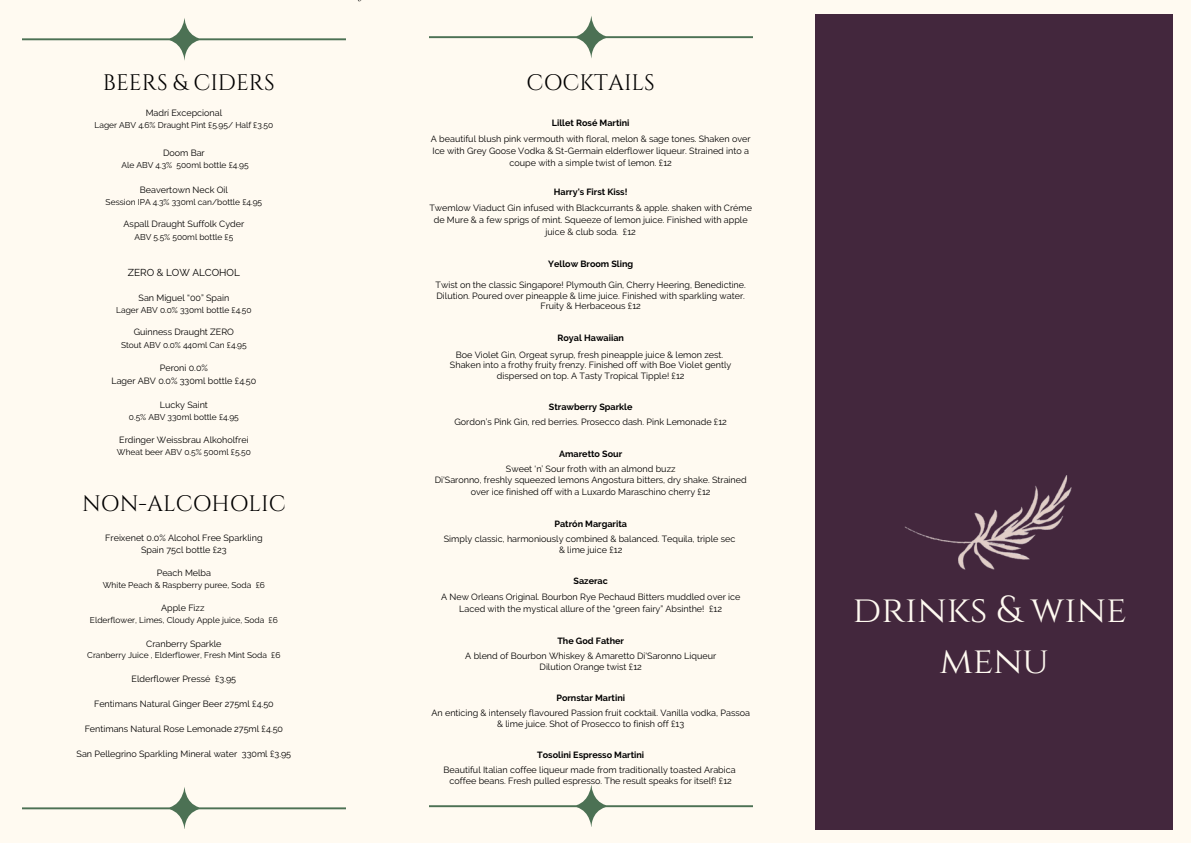
<style>
.page{position:relative;width:1191px;height:843px;background:#fff}
.page>*{position:absolute;margin:0;border:0;box-sizing:border-box;transform-origin:0 0}
.t1{font:37.5px "Cinzel";color:#fffaf1}
.t2{font:22.4px "Cinzel";color:#000}
.t3{font:10px "Raleway";color:#000}
.t4{font:9px/12px "Raleway";color:#000;text-align:center}
.t5{font:700 9px "Raleway";color:#000}
.t6{font:8.4px "Raleway";color:#000}
</style>
<div class="page">
<div style="left:0;top:0;width:1190px;height:842px;background:#fffaf1"></div>
<svg style="left:22px;top:18px;width:324px;height:43px"></svg>
<svg style="left:22px;top:787px;width:324px;height:41px"></svg>
<div style="left:815px;top:14px;width:358px;height:815px;background:#43273d"></div>
<img style="left:905px;top:475px;width:167px;height:95px">
<svg style="left:429px;top:16px;width:323px;height:42px"></svg>
<svg style="left:429px;top:785px;width:323px;height:41px"></svg>
<p class="t2" style="left:103px;top:68px;width:173px">BEERS &amp; CIDERS</p>
<p class="t4" style="left:146px;top:106px;width:78px">Madrí Excepcional</p>
<p class="t6" style="left:94px;top:120px;width:180px">Lager ABV 4.6% Draught Pint £5.95/ Half £3.50</p>
<p class="t4" style="left:163px;top:146px;width:43px">Doom Bar</p>
<p class="t6" style="left:121px;top:160px;width:129px">Ale ABV 4.3% 500ml bottle £4.95</p>
<p class="t4" style="left:140px;top:183px;width:89px">Beavertown Neck Oil</p>
<p class="t6" style="left:106px;top:197px;width:158px">Session IPA 4.3% 330ml can/bottle £4.95</p>
<p class="t4" style="left:123px;top:218px;width:122px">Aspall Draught Suffolk Cyder</p>
<p class="t6" style="left:134px;top:232px;width:100px">ABV 5.5% 500ml bottle £5</p>
<p class="t3" style="left:128px;top:267px;width:114px">ZERO &amp; LOW ALCOHOL</p>
<p class="t4" style="left:138px;top:291px;width:92px">San Miguel “00” Spain</p>
<p class="t6" style="left:116px;top:304px;width:137px">Lager ABV 0.0% 330ml bottle £4.50</p>
<p class="t4" style="left:134px;top:326px;width:102px">Guinness Draught ZERO</p>
<p class="t6" style="left:121px;top:339px;width:127px">Stout ABV 0.0% 440ml Can £4.95</p>
<p class="t4" style="left:160px;top:362px;width:49px">Peroni 0.0%</p>
<p class="t4" style="left:111px;top:375px;width:146px">Lager ABV 0.0% 330ml bottle £4.50</p>
<p class="t4" style="left:160px;top:398px;width:50px">Lucky Saint</p>
<p class="t6" style="left:129px;top:412px;width:111px">0.5% ABV 330ml bottle £4.95</p>
<p class="t4" style="left:119px;top:433px;width:131px">Erdinger Weissbrau Alkoholfrei</p>
<p class="t6" style="left:117px;top:447px;width:135px">Wheat beer ABV 0.5% 500ml £5.50</p>
<p class="t2" style="left:82px;top:488px;width:205px">NON-ALCOHOLIC</p>
<p class="t4" style="left:105px;top:531px;width:159px">Freixenet 0.0% Alcohol Free Sparkling</p>
<p class="t4" style="left:141px;top:543px;width:87px">Spain 75cl bottle £23</p>
<p class="t4" style="left:157px;top:567px;width:56px">Peach Melba</p>
<p class="t6" style="left:103px;top:580px;width:164px">White Peach &amp; Raspberry puree, Soda £6</p>
<p class="t4" style="left:161px;top:602px;width:45px">Apple Fizz</p>
<p class="t6" style="left:90px;top:615px;width:189px">Elderflower, Limes, Cloudy Apple juice, Soda £6</p>
<p class="t4" style="left:146px;top:637px;width:77px">Cranberry Sparkle</p>
<p class="t6" style="left:87px;top:650px;width:195px">Cranberry Juice , Elderflower, Fresh Mint Soda £6</p>
<p class="t4" style="left:132px;top:672px;width:106px">Elderflower Pressé £3.95</p>
<p class="t4" style="left:94px;top:697px;width:181px">Fentimans Natural Ginger Beer 275ml £4.50</p>
<p class="t4" style="left:85px;top:722px;width:200px">Fentimans Natural Rose Lemonade 275ml £4.50</p>
<p class="t4" style="left:77px;top:747px;width:216px">San Pellegrino Sparkling Mineral water 330ml £3.95</p>
<p class="t2" style="left:526px;top:68px;width:130px">COCKTAILS</p>
<p class="t5" style="left:552px;top:118px;width:79px">Lillet Rosé Martini</p>
<p class="t4" style="left:431px;top:133px;width:321px">A beautiful blush pink vermouth with floral, melon &amp; sage tones. Shaken over<br>Ice with Grey Goose Vodka &amp; St-Germain elderflower liqueur. Strained into a coupe with a simple twist of lemon. £12</p>
<p class="t5" style="left:554px;top:186px;width:75px">Harry's First Kiss!</p>
<p class="t4" style="left:429px;top:202px;width:324px">Twemlow Viaduct Gin infused with Blackcurrants &amp; apple. shaken with Créme de Mure &amp; a few sprigs of mint. Squeeze of lemon juice. Finished with apple juice &amp; club soda. £12</p>
<p class="t5" style="left:548px;top:259px;width:87px">Yellow Broom Sling</p>
<p class="t4" style="left:435px;top:280px;width:312px;line-height:10.5px">Twist on the classic Singapore! Plymouth Gin, Cherry Heering, Benedictine.<br>Dilution. Poured over pineapple &amp; lime juice. Finished with sparkling water.<br>Fruity &amp; Herbaceous £12</p>
<p class="t5" style="left:557px;top:332px;width:68px">Royal Hawaiian</p>
<p class="t4" style="left:456px;top:348px;width:269px">Boe Violet Gin, Orgeat syrup, fresh pineapple juice &amp; lemon zest.</p>
<p class="t4" style="left:450px;top:359px;width:283px;line-height:10.5px">Shaken into a frothy fruity frenzy. Finished off with Boe Violet gently dispersed on top. A Tasty Tropical Tipple! £12</p>
<p class="t5" style="left:549px;top:401px;width:85px">Strawberry Sparkle</p>
<p class="t4" style="left:454px;top:416px;width:274px">Gordon’s Pink Gin, red berries. Prosecco dash. Pink Lemonade £12</p>
<p class="t5" style="left:559px;top:448px;width:65px">Amaretto Sour</p>
<p class="t4" style="left:506px;top:462px;width:171px">Sweet ‘n’ Sour froth with an almond buzz</p>
<p class="t4" style="left:434px;top:473px;width:313px">Di'Saronno, freshly squeezed lemons Angostura bitters, dry shake. Strained over ice finished off with a Luxardo Maraschino cherry £12</p>
<p class="t5" style="left:554px;top:518px;width:74px">Patrón Margarita</p>
<p class="t4" style="left:444px;top:533px;width:293px">Simply classic, harmoniously combined &amp; balanced. Tequila, triple sec</p>
<p class="t4" style="left:559px;top:543px;width:65px">&amp; lime juice £12</p>
<p class="t5" style="left:573px;top:575px;width:36px">Sazerac</p>
<p class="t4" style="left:441px;top:590px;width:301px">A New Orleans Original. Bourbon Rye Pechaud Bitters muddled over ice<br>Laced with the mystical allure of the “green fairy” Absinthe! £12</p>
<p class="t5" style="left:557px;top:635px;width:68px">The God Father</p>
<p class="t4" style="left:465px;top:650px;width:252px">A blend of Bourbon Whiskey &amp; Amaretto Di'Saronno Liqueur</p>
<p class="t4" style="left:539px;top:660px;width:104px">Dilution Orange twist £12</p>
<p class="t5" style="left:556px;top:692px;width:70px">Pornstar Martini</p>
<p class="t4" style="left:431px;top:707px;width:320px;line-height:10.5px">An enticing &amp; intensely flavoured Passion fruit cocktail. Vanilla vodka, Passoa &amp; lime juice. Shot of Prosecco to finish off £13</p>
<p class="t5" style="left:537px;top:749px;width:108px">Tosolini Espresso Martini</p>
<p class="t4" style="left:443px;top:764px;width:294px">Beautiful Italian coffee liqueur made from traditionally toasted Arabica</p>
<p class="t4" style="left:449px;top:774px;width:284px">coffee beans. Fresh pulled espresso. The result speaks for itself! £12</p>
<p class="t1" style="left:852px;top:585px;width:275px">drinks &amp; wine</p>
<p class="t1" style="left:939px;top:636px;width:110px">menu</p>
</div>
